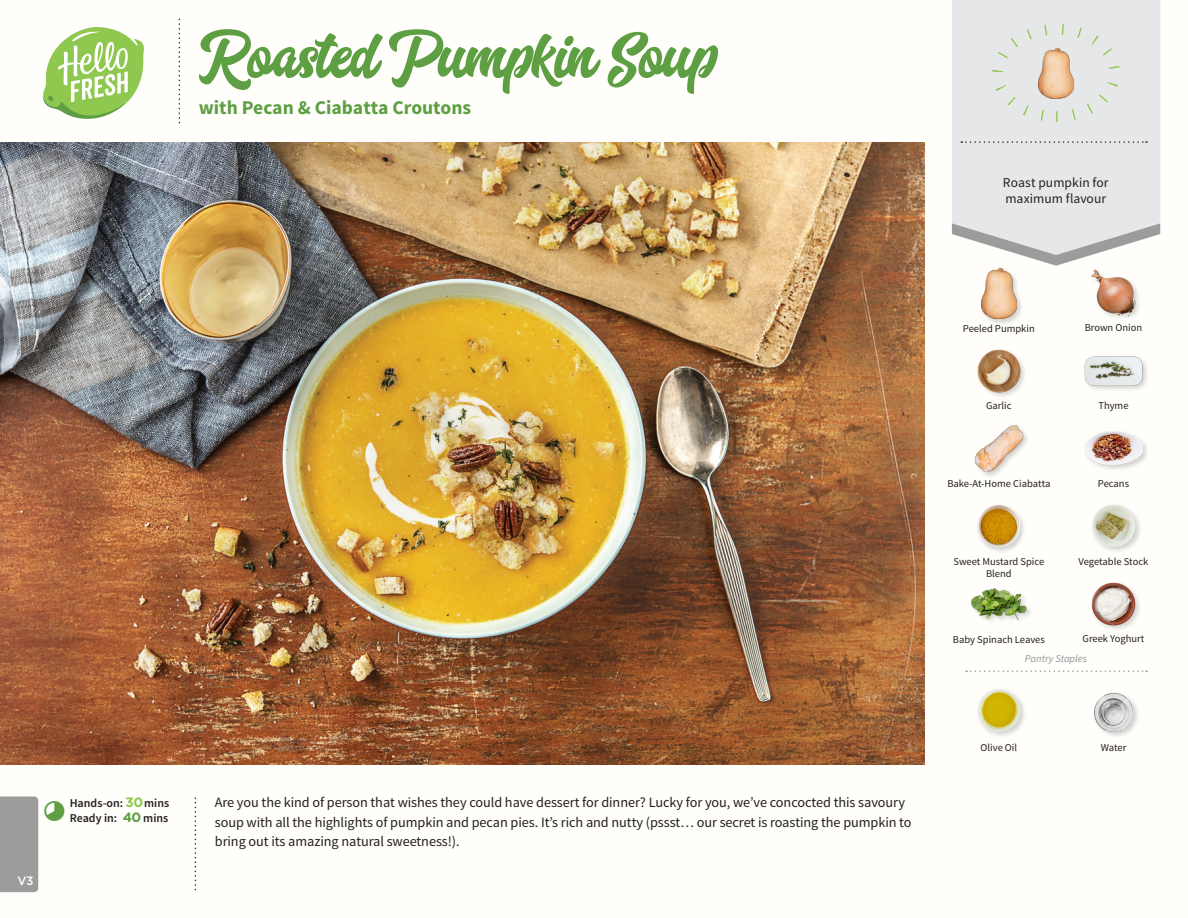
<style>
.page{position:relative;width:1188px;height:918px;background:#fffefa}
.page>*{position:absolute;margin:0;border:0;box-sizing:border-box;transform-origin:0 0}
.T15_ITALIAN{font:63px "Aerokids";letter-spacing:-.01em;color:#5e9f43}
.T15_ITALIAN-2{font:700 19.5px "Source Sans Pro";color:#5e9f43}
._05_Story{font:14.25px/19.5px "Source Sans Pro";letter-spacing:-.005em;color:#231f20}
._02_Hello{font:13.5px/16.5px "Source Sans Pro";letter-spacing:.005em;color:#231f20}
._04_Intro{font:600 12px "Source Sans Pro";color:#231f20}
.T16_ITALIAN{font:500 12px "Gotham";color:#fff}
._18_FRONT_ingredient{font:10.5px "Source Sans Pro";color:#231f20}
.t1{font:italic 10.5px "Source Sans Pro";color:#939598}
.s1{font-family:"Gotham";font-weight:700;font-size:13.5px;color:#8fc84e}
.s2{font-family:"Gotham";font-weight:700;font-size:13.5px;color:#5e9f43}
</style>
<div class="page">
<div style="left:1083px;top:430px;width:67px;height:42px;background:#231f20;opacity:.2"></div>
<img style="left:1085px;top:430px;width:57px;height:42px">
<div style="left:973px;top:424px;width:57px;height:55px;background:#231f20;opacity:.2"></div>
<img style="left:974px;top:424px;width:49px;height:49px">
<img style="left:1090px;top:269px;width:49px;height:49px">
<div style="left:980px;top:267px;width:45px;height:60px;background:#231f20;opacity:.2"></div>
<img style="left:980px;top:267px;width:45px;height:55px">
<div style="left:1084px;top:355px;width:65px;height:37px;background:#231f20;opacity:.2"></div>
<img style="left:1085px;top:355px;width:57px;height:37px">
<img style="left:977px;top:349px;width:48px;height:47px">
<img style="left:1091px;top:582px;width:48px;height:47px">
<img style="left:971px;top:588px;width:57px;height:34px">
<img style="left:977px;top:689px;width:48px;height:47px">
<img style="left:1092px;top:505px;width:48px;height:46px">
<img style="left:977px;top:505px;width:47px;height:47px">
<img style="left:1094px;top:692px;width:44px;height:44px">
<div style="left:0;top:796px;width:38px;height:96px;background:#9d9c9c"></div>
<svg style="left:43px;top:27px;width:101px;height:92px"></svg>
<div style="left:952px;top:0;width:208px;height:223px;background:#e6e7e9"></div>
<svg style="left:961px;top:141px;width:186px;height:2px"></svg>
<img style="left:1028px;top:44px;width:57px;height:57px">
<div style="left:992px;top:24px;width:128px;height:98px;border:11px dashed #8fc84e;border-radius:50%"></div>
<svg style="left:966px;top:670px;width:181px;height:2px"></svg>
<svg style="left:952px;top:223px;width:208px;height:43px"></svg>
<img style="left:0;top:142px;width:925px;height:623px">
<p class="T15_ITALIAN" style="left:199px;top:20px;width:521px">Roasted Pumpkin Soup</p>
<p class="T15_ITALIAN-2" style="left:199px;top:95px;width:274px">with Pecan &amp; Ciabatta Croutons</p>
<p class="_02_Hello" style="left:1003px;top:174px;width:107px">Roast pumpkin for maximum flavour</p>
<p class="T16_ITALIAN" style="left:17px;top:873px;width:18px">V3</p>
<p class="_04_Intro" style="left:70px;top:796px;width:101px">Hands-on: <span class="s1">30</span>mins</p>
<p class="_04_Intro" style="left:70px;top:811px;width:100px">Ready in: <span class="s2">40</span> mins</p>
<p class="_05_Story" style="left:215px;top:793px;width:698px">Are you the kind of person that wishes they could have dessert for dinner? Lucky for you, we’ve concocted this savoury soup with all the highlights of pumpkin and pecan pies. It’s rich and nutty (pssst… our secret is roasting the pumpkin to bring out its amazing natural sweetness!).</p>
<p class="_18_FRONT_ingredient" style="left:963px;top:322px;width:73px">Peeled Pumpkin</p>
<p class="_18_FRONT_ingredient" style="left:1085px;top:321px;width:59px">Brown Onion</p>
<p class="_18_FRONT_ingredient" style="left:986px;top:399px;width:27px">Garlic</p>
<p class="_18_FRONT_ingredient" style="left:1098px;top:399px;width:32px">Thyme</p>
<p class="_18_FRONT_ingredient" style="left:947px;top:477px;width:105px">Bake-At-Home Ciabatta</p>
<p class="_18_FRONT_ingredient" style="left:1098px;top:477px;width:33px">Pecans</p>
<p class="_18_FRONT_ingredient" style="left:954px;top:555px;width:92px">Sweet Mustard Spice</p>
<p class="_18_FRONT_ingredient" style="left:1079px;top:555px;width:71px">Vegetable Stock</p>
<p class="_18_FRONT_ingredient" style="left:986px;top:567px;width:27px">Blend</p>
<p class="_18_FRONT_ingredient" style="left:953px;top:633px;width:93px">Baby Spinach Leaves</p>
<p class="_18_FRONT_ingredient" style="left:1083px;top:632px;width:63px">Greek Yoghurt</p>
<p class="t1" style="left:1025px;top:652px;width:64px">Pantry Staples</p>
<p class="_18_FRONT_ingredient" style="left:981px;top:741px;width:38px">Olive Oil</p>
<p class="_18_FRONT_ingredient" style="left:1101px;top:741px;width:27px">Water</p>
</div>
